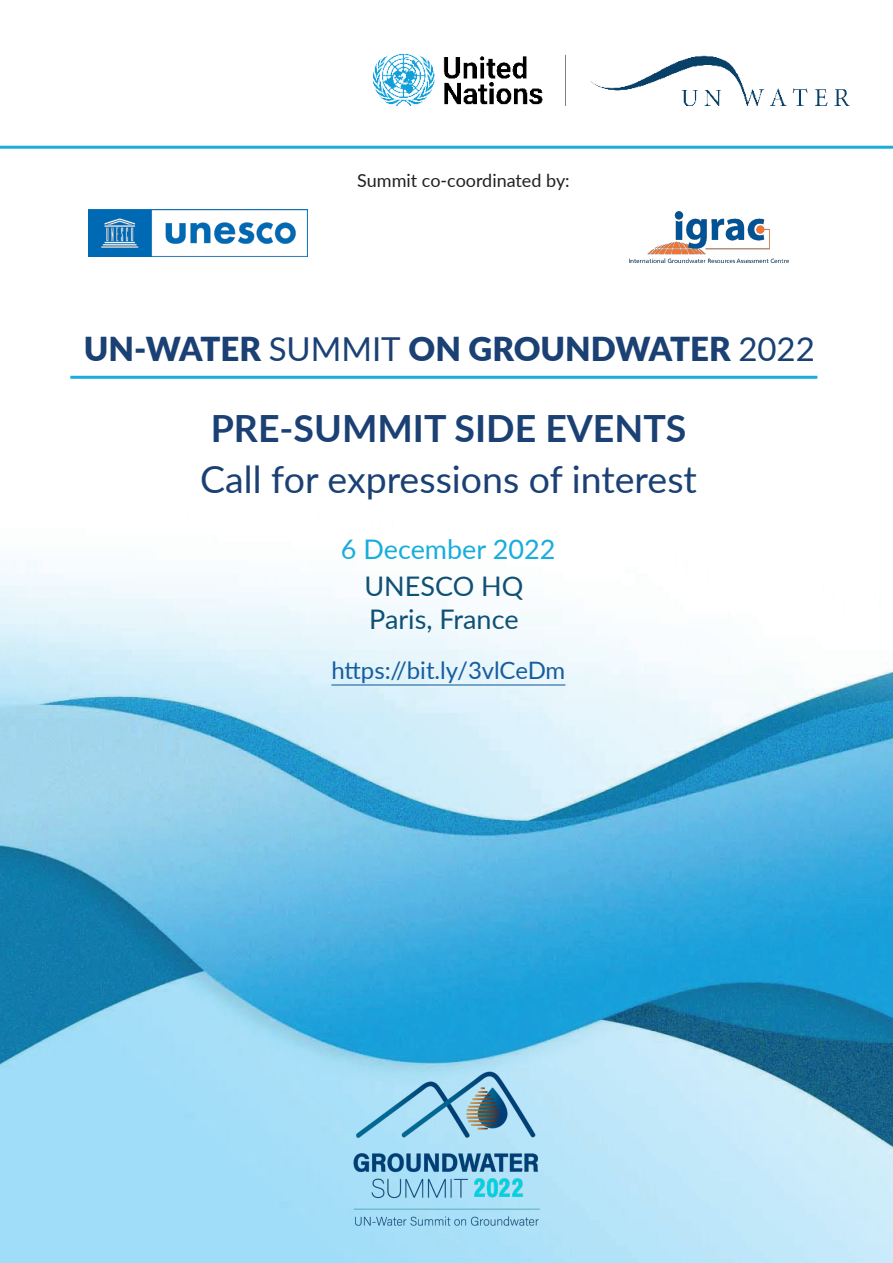
<style>
.page{position:relative;width:893px;height:1263px;background:#fff}
.page>*{position:absolute;margin:0;border:0;box-sizing:border-box;transform-origin:0 0}
.t1{font:37.5px "Lato";color:#1b4174}
.t2{font:700 37.5px "Lato";color:#1b4174}
.t3{font:900 33px "Lato";color:#1b4174}
.t4{font:27px/32.4px "Lato";color:#0f5074}
.t5{font:27px "Lato";color:#18addc}
.t6{font:24px "Lato";color:#175d9e}
.t7{font:18px "Lato";color:#231f20}
.s1{font-weight:400}
</style>
<div class="page">
<img style="left:0;top:561px;width:893px;height:702px">
<img style="left:88px;top:209px;width:220px;height:47px">
<img style="left:630px;top:212px;width:159px;height:50px">
<hr style="left:0;top:146px;width:893px;height:3px;background:#18addc">
<hr style="left:70px;top:376px;width:747px;height:3px;background:#18addc">
<hr style="left:331px;top:684px;width:234px;height:1px;background:#175d9e">
<img style="left:374px;top:54px;width:475px;height:51px">
<img style="left:338px;top:1027px;width:216px;height:216px">
<p class="t7" style="left:357px;top:167px;width:214px">Summit co-coordinated by:</p>
<p class="t3" style="left:84px;top:324px;width:733px">UN-WATER <span class="s1">SUMMIT</span> ON GROUNDWATER <span class="s1">2022</span></p>
<p class="t2" style="left:211px;top:401px;width:477px">PRE-SUMMIT SIDE EVENTS</p>
<p class="t1" style="left:200px;top:453px;width:498px">Call for expressions of interest</p>
<p class="t5" style="left:341px;top:530px;width:216px">6 December 2022</p>
<p class="t4" style="left:364px;top:569px;width:161px">UNESCO HQ<br>Paris, France</p>
<p class="t6" style="left:331px;top:653px;width:235px">https://bit.ly/3vlCeDm</p>
</div>
